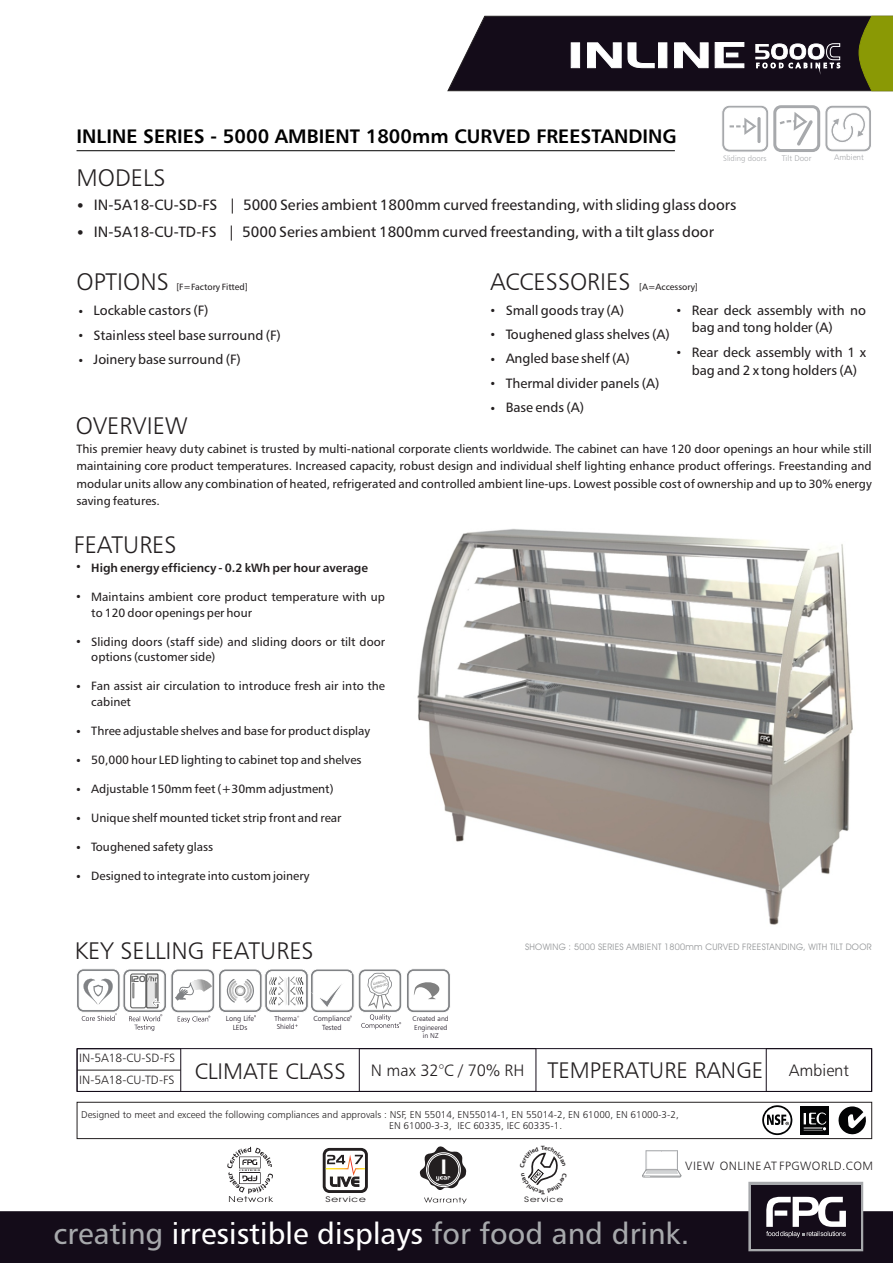
<style>
.page{position:relative;width:893px;height:1263px;background:#fff}
.page>*{position:absolute;margin:0;border:0;box-sizing:border-box;transform-origin:0 0}
.t1{font:30px "Humanist 777 BT Roman B";color:#a7a9ac}
.t2{font:24px "Humanist 777 BT Light B";color:#231f20}
.t3{font:22.5px "Humanist 777 BT Light B";color:#231f20}
.t4{font:700 21.75px "Handel Got D";color:#fff}
.t5{font:19.5px "Humanist 777 BT Bold B";color:#000}
.t6{font:16.5px "Humanist 777 BT Light B";color:#231f20}
.t7{font:15px "Humanist 777 BT Roman B";color:#231f20}
.t8{font:13.5px/17.9px "Humanist 777 BT Roman B";color:#231f20}
.t9{font:12px/15.9px "Humanist 777 BT Roman B";color:#231f20}
.t10{font:12px "Humanist 777 BT Bold B";color:#231f20}
.t11{font:12px/21.3px "Humanist 777 BT Light B";color:#231f20}
.t12{font:12px "Humanist 777 BT Light B";letter-spacing:.04em;color:#231f20}
.t13{font:9.9px/11.9px "Humanist 777 BT Light B";color:#231f20}
.t14{font:9px "Avant Garde IT Cby BT";letter-spacing:.03em;color:#949698}
.t15{font:9px "Humanist 777 BT Roman B";color:#231f20}
.t16{font:8.55px "Handel Gothic BT";color:#636363}
.t17{font:8.1px "Humanist 777 BT Light B";color:#a7a9ac}
.t18{font:7.95px "Avant Garde IT Cby BT";letter-spacing:.07em;color:#231f20;scale:1.4 1}
.t19{font:7.8px "Humanist 777 BT Light B";color:#a7a9ac}
.t20{font:7.65px "Avant Garde IT Cby BT";letter-spacing:.07em;color:#231f20;scale:1.4 1}
.t21{font:7.35px/8.9px "Humanist 777 BT Light B";color:#140c19;text-align:center}
.t22{font:7.05px/8.4px "Humanist 777 BT Light B";color:#140c19;text-align:center}
.s1{font-size:22.5px}
.s2{color:#fff}
</style>
<div class="page">
<img style="left:417px;top:529px;width:436px;height:396px">
<hr style="left:77px;top:150px;width:598px;height:1px;background:#000">
<hr style="left:359px;top:1048px;width:1px;height:43px;background:#140c19">
<hr style="left:536px;top:1048px;width:1px;height:43px;background:#140c19">
<hr style="left:359px;top:1091px;width:177px;height:1px;background:#140c19">
<hr style="left:766px;top:1049px;width:1px;height:42px;background:#140c19">
<hr style="left:766px;top:1091px;width:105px;height:1px;background:#140c19">
<hr style="left:180px;top:1049px;width:1px;height:42px;background:#140c19">
<hr style="left:77px;top:1091px;width:104px;height:1px;background:#140c19">
<hr style="left:77px;top:1070px;width:104px;height:1px;background:#231f20">
<div style="left:77px;top:1048px;width:795px;height:43px;border:1px solid #140c19"></div>
<svg style="left:447px;top:15px;width:446px;height:77px;background:#423d3d"></svg>
<svg style="left:722px;top:105px;width:149px;height:47px"></svg>
<svg style="left:77px;top:969px;width:373px;height:62px"></svg>
<div style="left:0;top:1211px;width:893px;height:52px;background:#140c19"></div>
<svg style="left:227px;top:1147px;width:46px;height:55px"></svg>
<svg style="left:322px;top:1147px;width:46px;height:46px"></svg>
<svg style="left:424px;top:1197px;width:43px;height:7px"></svg>
<svg style="left:420px;top:1146px;width:46px;height:44px"></svg>
<div style="left:426px;top:1152px;width:35px;height:35px;border:1px solid #fff;border-radius:50%"></div>
<div style="left:428px;top:1154px;width:31px;height:31px;border:1px solid #fff;border-radius:50%"></div>
<svg style="left:748px;top:1182px;width:115px;height:69px;background:#4c4650"></svg>
<div style="left:646px;top:1150px;width:32px;height:20px;border:1px solid #a7a9ac"></div>
<svg style="left:642px;top:1151px;width:39px;height:27px"></svg>
<svg style="left:77px;top:1102px;width:795px;height:37px"></svg>
<svg style="left:528px;top:1152px;width:30px;height:33px"></svg>
<h3 class="t5" style="left:77px;top:128px;width:602px">INLINE SERIES - 5000 AMBIENT 1800mm CURVED FREESTANDING</h3>
<h2 class="t2" style="left:77px;top:168px;width:90px">MODELS</h2>
<p class="t19" style="left:723px;top:155px;width:45px">Sliding doors</p>
<p class="t17" style="left:782px;top:155px;width:31px">Tilt Door</p>
<p class="t17" style="left:834px;top:154px;width:31px">Ambient</p>
<p class="t7" style="left:77px;top:199px;width:661px">• IN-5A18-CU-SD-FS | 5000 Series ambient 1800mm curved freestanding, with sliding glass doors</p>
<p class="t7" style="left:77px;top:226px;width:638px">• IN-5A18-CU-TD-FS | 5000 Series ambient 1800mm curved freestanding, with a tilt glass door</p>
<h2 class="t2" style="left:77px;top:271px;width:94px">OPTIONS</h2>
<p class="t15" style="left:176px;top:283px;width:73px">[F=Factory Fitted]</p>
<h2 class="t2" style="left:490px;top:271px;width:142px">ACCESSORIES</h2>
<p class="t15" style="left:639px;top:283px;width:60px">[A=Accessory]</p>
<p class="t8" style="left:79px;top:303px;width:131px">• Lockable castors (F)</p>
<p class="t8" style="left:79px;top:327px;width:204px">• Stainless steel base surround (F)</p>
<p class="t8" style="left:79px;top:352px;width:164px">• Joinery base surround (F)</p>
<h2 class="t2" style="left:76px;top:416px;width:113px">OVERVIEW</h2>
<p class="t8" style="left:491px;top:302px;width:135px">• Small goods tray (A)</p>
<p class="t8" style="left:491px;top:326px;width:180px">• Toughened glass shelves (A)</p>
<p class="t8" style="left:491px;top:351px;width:141px">• Angled base shelf (A)</p>
<p class="t8" style="left:491px;top:375px;width:170px">• Thermal divider panels (A)</p>
<p class="t8" style="left:491px;top:400px;width:95px">• Base ends (A)</p>
<p class="t8" style="left:692px;top:302px;width:176px;text-indent:-15px">• Rear deck assembly with no bag and tong holder (A)</p>
<p class="t8" style="left:677px;top:344px;width:190px;text-align:center">• Rear deck assembly with 1 x bag and 2 x tong holders (A)</p>
<p class="t9" style="left:77px;top:441px;width:797px;line-height:17.4px;text-align:justify">This premier heavy duty cabinet is trusted by multi-national corporate clients worldwide. The cabinet can have 120 door openings an hour while still maintaining core product temperatures. Increased capacity, robust design and individual shelf lighting enhance product offerings. Freestanding and modular units allow any combination of heated, refrigerated and controlled ambient line-ups. Lowest possible cost of ownership and up to 30% energy saving features.</p>
<h2 class="t2" style="left:74px;top:535px;width:104px">FEATURES</h2>
<p class="t10" style="left:77px;top:563px;width:293px">• High energy efficiency - 0.2 kWh per hour average</p>
<p class="t9" style="left:91px;top:590px;width:295px;text-indent:-15px">• Maintains ambient core product temperature with up to 120 door openings per hour</p>
<p class="t9" style="left:91px;top:634px;width:295px;text-indent:-15px">• Sliding doors (staff side) and sliding doors or tilt door options (customer side)</p>
<p class="t9" style="left:91px;top:679px;width:295px;text-indent:-15px">• Fan assist air circulation to introduce fresh air into the cabinet</p>
<p class="t9" style="left:77px;top:724px;width:295px">• Three adjustable shelves and base for product display</p>
<p class="t9" style="left:77px;top:753px;width:286px">• 50,000 hour LED lighting to cabinet top and shelves</p>
<p class="t9" style="left:77px;top:782px;width:259px">• Adjustable 150mm feet (+30mm adjustment)</p>
<p class="t9" style="left:77px;top:811px;width:267px">• Unique shelf mounted ticket strip front and rear</p>
<p class="t9" style="left:77px;top:840px;width:138px">• Toughened safety glass</p>
<p class="t9" style="left:77px;top:869px;width:234px">• Designed to integrate into custom joinery</p>
<h2 class="t2" style="left:75px;top:940px;width:240px">KEY SELLING FEATURES</h2>
<p class="t16" style="left:131px;top:975px;width:16px">120</p>
<p class="t21" style="left:226px;top:1015px;width:30px">Long Life<br>LEDs</p>
<p class="t22" style="left:275px;top:1015px;width:25px">Therma<br>Shield<sup>+</sup></p>
<p class="t21" style="left:314px;top:1015px;width:38px">Compliance<br>Tested</p>
<p class="t22" style="left:413px;top:1015px;width:38px">Created and<br>Engineered in NZ</p>
<p class="t14" style="left:525px;top:943px;width:348px">SHOWING : 5000 SERIES AMBIENT 1800mm CURVED FREESTANDING, WITH TILT DOOR</p>
<p class="t11" style="left:79px;top:1049px;width:97px">IN-5A18-CU-SD-FS<br>IN-5A18-CU-TD-FS</p>
<h3 class="t3" style="left:548px;top:1061px;width:217px">TEMPERATURE RANGE</h3>
<h3 class="t6" style="left:195px;top:1063px;width:331px"><span class="s1">CLIMATE CLASS</span> N max 32°C / 70% RH</h3>
<h3 class="t6" style="left:789px;top:1063px;width:62px">Ambient</h3>
<p class="t13" style="left:389px;top:1109px;width:291px;text-indent:-308px">Designed to meet and exceed the following compliances and approvals : NSF, EN 55014, EN55014-1, EN 55014-2, EN 61000, EN 61000-3-2,<br>EN 61000-3-3, IEC 60335, IEC 60335-1.</p>
<p class="t18" style="left:325px;top:1196px;width:30px">Service</p>
<h3 class="t4" style="left:441px;top:1156px;width:8px">1</h3>
<p class="t20" style="left:524px;top:1196px;width:29px">Service</p>
<p class="t12" style="left:685px;top:1161px;width:189px">VIEW ONLINE AT FPGWORLD.COM</p>
<h1 class="t1" style="left:53px;top:1221px;width:637px">creating <span class="s2">irresistible displays</span> for food and drink.</h1>
</div>
